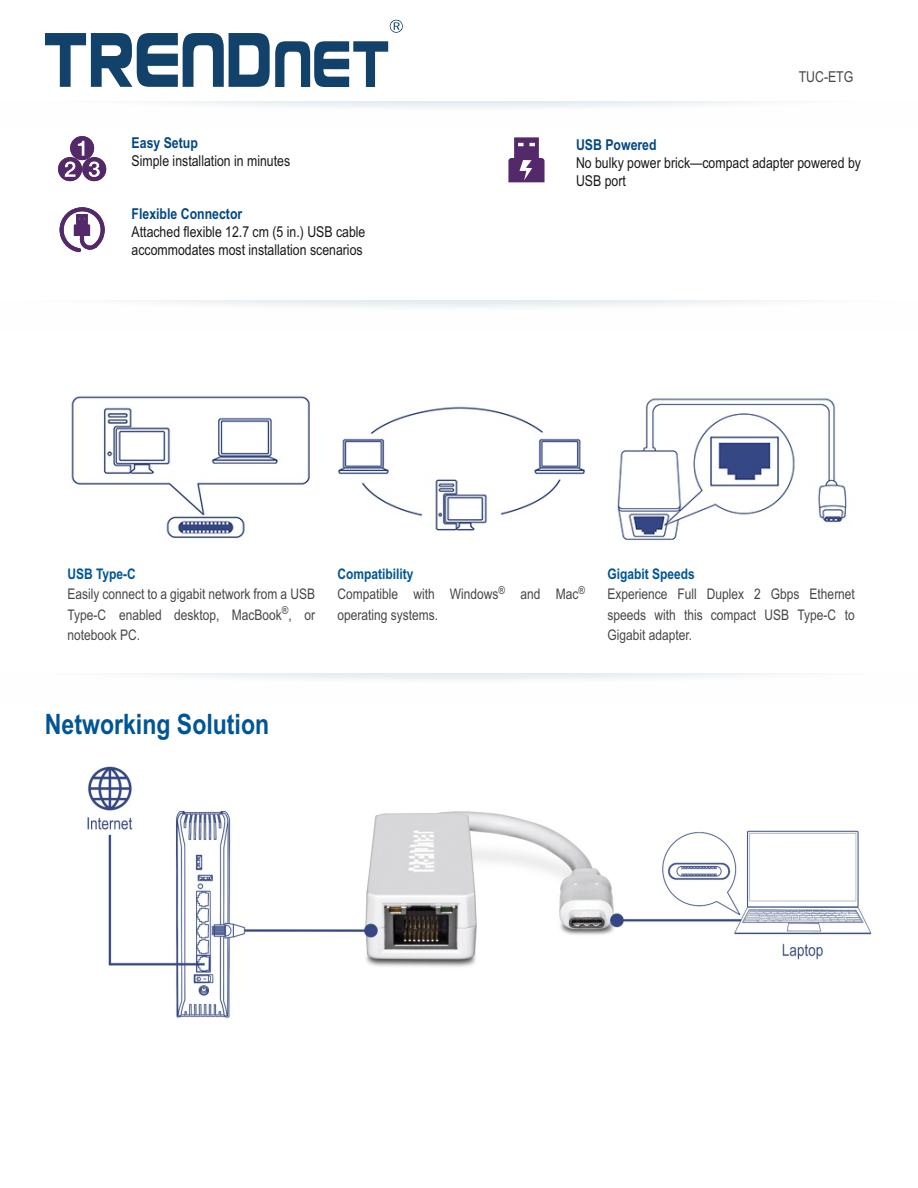
<style>
.page{position:relative;width:918px;height:1188px;background:#fff}
.page>*{position:absolute;margin:0;border:0;box-sizing:border-box;transform-origin:0 0}
.t1{font:700 28.2px "Arial Narrow";color:#005596}
.t2{font:15px/18px "Arial Narrow";color:#181818}
.t3{font:700 15px "Arial Narrow";color:#034886}
.t4{font:15px "Arial Narrow";color:#464646}
.t5{font:14.7px/20.4px "Arial Narrow";color:#464646;text-align:justify}
.t6{font:700 14.7px "Arial Narrow";color:#005596}
.s1{font-weight:700;color:#005596}
</style>
<div class="page">
<img style="left:71px;top:396px;width:239px;height:143px">
<img style="left:338px;top:406px;width:247px;height:125px">
<img style="left:617px;top:398px;width:230px;height:143px">
<svg style="left:134px;top:673px;width:654px;height:7px"></svg>
<img style="left:87px;top:766px;width:785px;height:252px">
<svg style="left:45px;top:20px;width:358px;height:67px"></svg>
<svg style="left:155px;top:101px;width:613px;height:7px"></svg>
<svg style="left:148px;top:301px;width:625px;height:6px"></svg>
<svg style="left:58px;top:136px;width:48px;height:45px"></svg>
<svg style="left:59px;top:207px;width:46px;height:46px"></svg>
<svg style="left:508px;top:137px;width:37px;height:45px"></svg>
<p class="t3" style="left:132px;top:137px;width:68px">Easy Setup</p>
<p class="t2" style="left:132px;top:153px;width:160px">Simple installation in minutes</p>
<p class="t3" style="left:132px;top:208px;width:112px">Flexible Connector</p>
<p class="t2" style="left:132px;top:224px;width:235px">Attached flexible 12.7 cm (5 in.) USB cable accommodates most installation scenarios</p>
<p class="t4" style="left:799px;top:71px;width:56px">TUC-ETG</p>
<p class="t3" style="left:576px;top:139px;width:82px">USB Powered</p>
<p class="t2" style="left:576px;top:155px;width:287px">No bulky power brick—compact adapter powered by<br>USB port</p>
<p class="t6" style="left:68px;top:568px;width:70px">USB Type-C</p>
<p class="t5" style="left:68px;top:585px;width:249px">Easily connect to a gigabit network from a USB Type-C enabled desktop, MacBook<sup>®</sup>, or notebook PC.</p>
<p class="t5" style="left:338px;top:565px;width:249px;text-align:left"><span class="s1">Compatibility<br></span>Compatible with Windows<sup>®</sup> and Mac<sup>® </sup>operating systems.</p>
<p class="t6" style="left:608px;top:568px;width:89px">Gigabit Speeds</p>
<p class="t5" style="left:608px;top:585px;width:249px">Experience Full Duplex 2 Gbps Ethernet speeds with this compact USB Type-C to Gigabit adapter.</p>
<h1 class="t1" style="left:45px;top:713px;width:226px">Networking Solution</h1>
</div>
